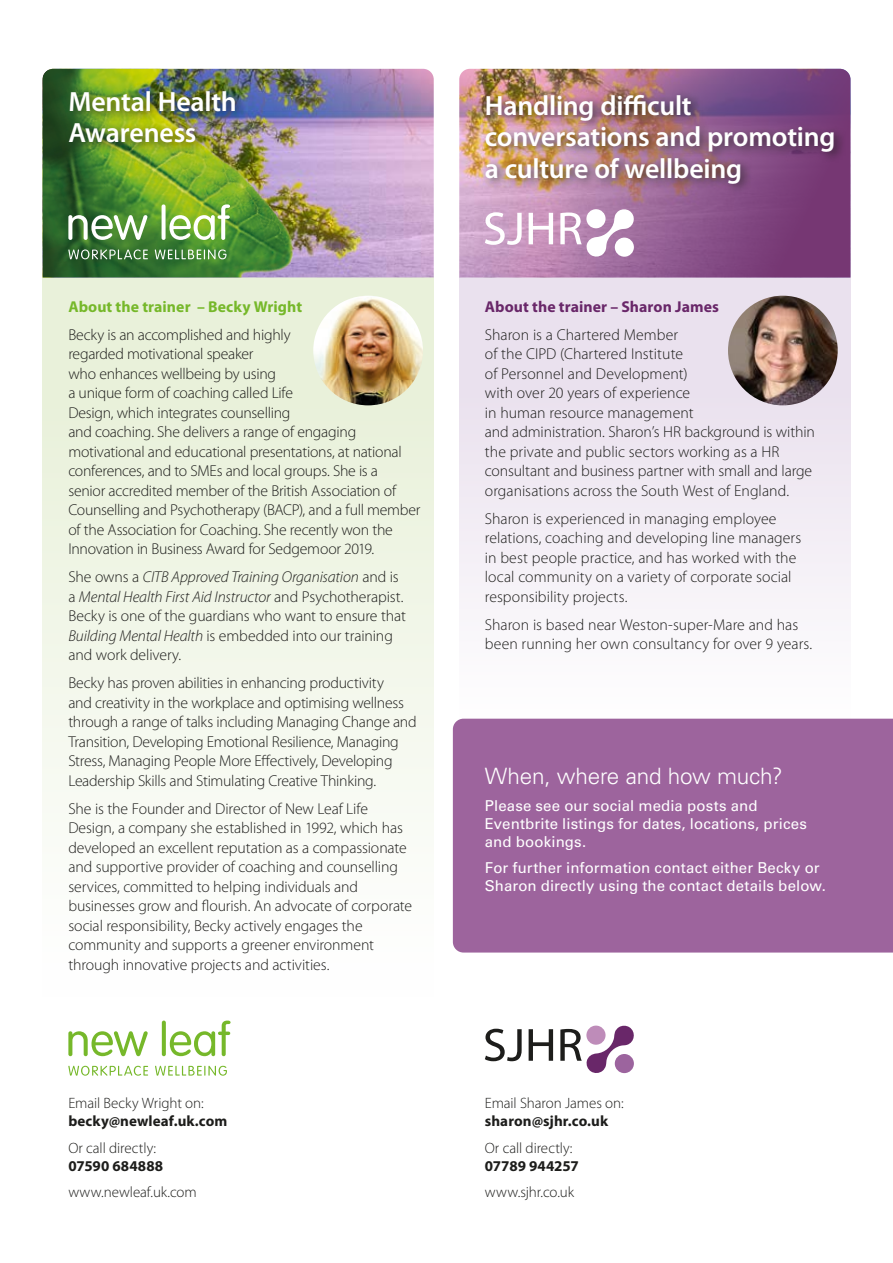
<style>
.page{position:relative;width:893px;height:1263px;background:#fff}
.page>*{position:absolute;margin:0;border:0;box-sizing:border-box;transform-origin:0 0}
.t1{font:600 27.9px/31.3px "Myriad Pro";letter-spacing:-.01em;color:#fff}
.t2{font:300 22.5px "Univers";letter-spacing:-.01em;color:#fff}
.t3{font:300 15.75px/19.5px "Myriad Pro";letter-spacing:-.01em;color:#1d1d1b}
.t4{font:700 15.75px "Myriad Pro";letter-spacing:.005em;color:#76b82a}
.t5{font:700 15.75px "Myriad Pro";letter-spacing:.005em;color:#692769}
.t6{font:15px/18px "Univers";letter-spacing:.01em;color:#fff}
.t7{font:300 15px "Myriad Pro";letter-spacing:-.005em;color:#1d1d1b}
.t8{font:700 15px "Myriad Pro";letter-spacing:.005em;color:#1d1d1b}
.s1{font-style:italic}
</style>
<div class="page">
<div style="left:43px;top:277px;width:391px;height:720px;background:linear-gradient(to bottom,#e6efd5,#fefefe)"></div>
<svg style="left:459px;top:277px;width:391px;height:442px;fill:#f1ecf4"></svg>
<div style="left:453px;top:719px;width:440px;height:233px;background:#9d649d"></div>
<img style="left:313px;top:69px;width:121px;height:208px">
<img style="left:459px;top:69px;width:391px;height:208px">
<img style="left:43px;top:69px;width:270px;height:208px">
<svg style="left:68px;top:1031px;width:80px;height:25px"></svg>
<svg style="left:162px;top:1020px;width:4px;height:36px"></svg>
<svg style="left:170px;top:1020px;width:61px;height:36px"></svg>
<svg style="left:68px;top:1066px;width:80px;height:10px"></svg>
<svg style="left:155px;top:1066px;width:72px;height:10px"></svg>
<div style="left:64px;top:85px;width:183px;height:69px;background:#1d1d1b;opacity:.75"></div>
<div style="left:480px;top:89px;width:366px;height:106px;background:#1d1d1b;opacity:.75"></div>
<img style="left:313px;top:296px;width:110px;height:109px;border-radius:55px">
<img style="left:728px;top:296px;width:110px;height:109px;border-radius:55px">
<svg style="left:68px;top:215px;width:79px;height:25px"></svg>
<svg style="left:162px;top:204px;width:4px;height:36px"></svg>
<svg style="left:169px;top:204px;width:61px;height:36px"></svg>
<svg style="left:68px;top:249px;width:80px;height:10px"></svg>
<svg style="left:155px;top:249px;width:71px;height:10px"></svg>
<svg style="left:485px;top:212px;width:37px;height:33px"></svg>
<svg style="left:529px;top:213px;width:24px;height:31px"></svg>
<svg style="left:560px;top:209px;width:74px;height:48px"></svg>
<div style="left:586px;top:209px;width:19px;height:19px;background:#fff;border-radius:50%"></div>
<div style="left:615px;top:238px;width:19px;height:19px;background:#fff;border-radius:50%"></div>
<svg style="left:485px;top:1029px;width:37px;height:32px"></svg>
<svg style="left:529px;top:1029px;width:24px;height:32px"></svg>
<svg style="left:560px;top:1025px;width:74px;height:48px"></svg>
<div style="left:586px;top:1025px;width:19px;height:20px;background:#be8cb9;border-radius:50%"></div>
<div style="left:615px;top:1054px;width:19px;height:19px;background:#9c649e;border-radius:50%"></div>
<h1 class="t1" style="left:68px;top:85px;width:170px">Mental Health<br>Awareness</h1>
<h1 class="t1" style="left:485px;top:89px;width:352px">Handling difficult conversations and promoting a culture of wellbeing</h1>
<p class="t4" style="left:68px;top:296px;width:235px">About the trainer – Becky Wright</p>
<p class="t3" style="left:68px;top:325px;width:354px">Becky is an accomplished and highly<br>regarded motivational speaker<br>who enhances wellbeing by using<br>a unique form of coaching called Life<br>Design, which integrates counselling<br>and coaching. She delivers a range of engaging motivational and educational presentations, at national conferences, and to SMEs and local groups. She is a<br>senior accredited member of the British Association of Counselling and Psychotherapy (BACP), and a full member of the Association for Coaching. She recently won the Innovation in Business Award for Sedgemoor 2019.</p>
<p class="t3" style="left:68px;top:567px;width:339px">She owns a <span class="s1">CITB Approved Training Organisation</span> and is a <span class="s1">Mental Health First Aid Instructor</span> and Psychotherapist.<br>Becky is one of the guardians who want to ensure that <span class="s1">Building Mental Health</span> is embedded into our training and work delivery.</p>
<p class="t3" style="left:68px;top:673px;width:350px">Becky has proven abilities in enhancing productivity<br>and creativity in the workplace and optimising wellness through a range of talks including Managing Change and Transition, Developing Emotional Resilience, Managing Stress, Managing People More Effectively, Developing Leadership Skills and Stimulating Creative Thinking.</p>
<p class="t3" style="left:68px;top:799px;width:345px">She is the Founder and Director of New Leaf Life Design, a company she established in 1992, which has developed an excellent reputation as a compassionate and supportive provider of coaching and counselling services, committed to helping individuals and businesses grow and flourish. An advocate of corporate social responsibility, Becky actively engages the community and supports a greener environment through innovative projects and activities.</p>
<p class="t7" style="left:68px;top:1094px;width:137px">Email Becky Wright on:</p>
<p class="t8" style="left:68px;top:1111px;width:160px">becky@newleaf.uk.com</p>
<p class="t7" style="left:68px;top:1139px;width:89px">Or call directly:</p>
<p class="t8" style="left:68px;top:1156px;width:96px">07590 684888</p>
<p class="t7" style="left:68px;top:1183px;width:130px">www.newleaf.uk.com</p>
<p class="t5" style="left:485px;top:296px;width:236px">About the trainer – Sharon James</p>
<p class="t3" style="left:485px;top:325px;width:332px">Sharon is a Chartered Member<br>of the CIPD (Chartered Institute<br>of Personnel and Development)<br>with over 20 years of experience<br>in human resource management<br>and administration. Sharon’s HR background is within the private and public sectors working as a HR consultant and business partner with small and large organisations across the South West of England.</p>
<p class="t3" style="left:485px;top:509px;width:318px">Sharon is experienced in managing employee relations, coaching and developing line managers in best people practice, and has worked with the local community on a variety of corporate social responsibility projects.</p>
<p class="t3" style="left:485px;top:615px;width:329px">Sharon is based near Weston-super-Mare and has been running her own consultancy for over 9 years.</p>
<h2 class="t2" style="left:485px;top:763px;width:299px">When, where and how much?</h2>
<p class="t6" style="left:485px;top:797px;width:324px">Please see our social media posts and<br>Eventbrite listings for dates, locations, prices and bookings.</p>
<p class="t6" style="left:485px;top:859px;width:343px">For further information contact either Becky or<br>Sharon directly using the contact details below.</p>
<p class="t7" style="left:485px;top:1094px;width:140px">Email Sharon James on:</p>
<p class="t8" style="left:485px;top:1111px;width:125px">sharon@sjhr.co.uk</p>
<p class="t7" style="left:485px;top:1139px;width:89px">Or call directly:</p>
<p class="t8" style="left:485px;top:1156px;width:95px">07789 944257</p>
<p class="t7" style="left:485px;top:1183px;width:91px">www.sjhr.co.uk</p>
</div>
